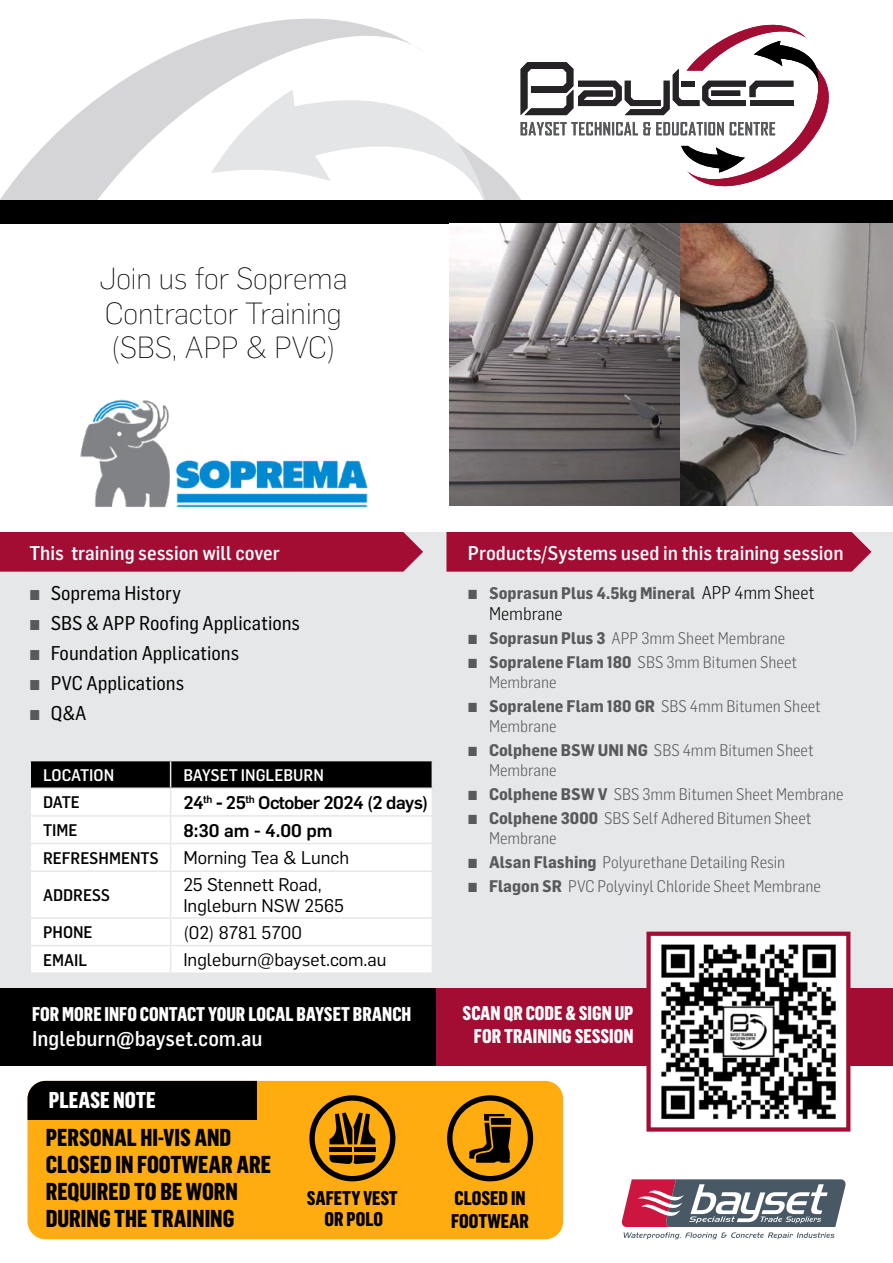
<style>
.page{position:relative;width:893px;height:1263px;background:#fff}
.page>*{position:absolute;margin:0;border:0;box-sizing:border-box;transform-origin:0 0}
.t1{font:200 30px/34.5px "Flama";color:#000}
.t2{font:800 24px/27px "Flama Cond";color:#000}
.t3{font:800 22.5px "Flama Cond";color:#fff}
.t4{font:500 21px "Flama Semicondensed";color:#fff}
.t5{font:19.5px "Flama Semicondensed Basic";color:#000}
.t6{font:800 19.5px/23.4px "Flama Cond";color:#fff;text-align:center}
.t7{font:500 19.5px "Flama Semicondensed";color:#fff}
.t8{font:800 19.5px/23.4px "Flama Cond";color:#000}
.t9{font:18px/21.6px "Flama";color:#000}
.t10{font:500 18px "Flama";letter-spacing:-.03em;color:#000}
.t11{font:300 18px "Flama Semicondensed";color:#000}
.t12{font:300 16.5px/19.8px "Flama Semicondensed";color:#58595b}
.t13{font:500 16.5px "Flama Semicondensed";color:#000}
.t14{font:700 16.5px "Flama Semicondensed";color:#58595b}
.t15{font:500 16.5px "Flama Semicondensed";color:#fff}
.s1{font-size:18px;color:#58595b}
.s2{font-weight:300}
.s3{font-weight:300;font-size:18px;color:#000}
.s4{font-weight:700}
.s5{font-weight:600}
</style>
<div class="page">
<div style="left:28px;top:1081px;width:535px;height:158px;background:#ffac11;border-radius:18px"></div>
<div style="left:28px;top:1081px;width:229px;height:39px;background:#000"></div>
<div style="left:339px;top:982px;width:554px;height:83px;background:#a30c33"></div>
<div style="left:0;top:982px;width:436px;height:83px;background:#000"></div>
<svg style="left:621px;top:1179px;width:225px;height:60px"></svg>
<svg style="left:309px;top:1095px;width:86px;height:86px"></svg>
<div style="left:354px;top:1147px;width:21px;height:5px;background:#000"></div>
<svg style="left:447px;top:1095px;width:86px;height:86px"></svg>
<div style="left:0;top:532px;width:893px;height:456px;background:#e6e7e8"></div>
<div style="left:446px;top:532px;width:425px;height:40px;background:#a30c33"></div>
<div style="left:0;top:532px;width:423px;height:40px;background:#a30c33"></div>
<img style="left:80px;top:399px;width:288px;height:109px">
<div style="left:0;top:202px;width:893px;height:21px;background:#000"></div>
<div style="left:31px;top:872px;width:401px;height:100px;background:#fff"></div>
<svg style="left:30px;top:761px;width:403px;height:109px;background:#c1c1c1"></svg>
<hr style="left:170px;top:872px;width:1px;height:45px;background:#e6e7e8">
<hr style="left:30px;top:917px;width:141px;height:2px;background:#e6e7e8">
<hr style="left:171px;top:917px;width:262px;height:2px;background:#e6e7e8">
<hr style="left:30px;top:945px;width:141px;height:1px;background:#e6e7e8">
<hr style="left:171px;top:945px;width:262px;height:1px;background:#e6e7e8">
<svg style="left:170px;top:919px;width:1px;height:53px"></svg>
<svg style="left:644px;top:931px;width:209px;height:201px"></svg>
<svg style="left:0;top:98px;width:98px;height:102px;fill:#d5d5d7"></svg>
<svg style="left:98px;top:18px;width:731px;height:182px"></svg>
<div style="left:0;top:200px;width:893px;height:22px;background:#000"></div>
<img style="left:449px;top:223px;width:444px;height:282px">
<h1 class="t1" style="left:99px;top:260px;width:249px">Join us for Soprema<br>Contractor Training (SBS, APP &amp; PVC)</h1>
<p class="t7" style="left:30px;top:540px;width:252px">This training session will cover</p>
<p class="t7" style="left:468px;top:540px;width:377px">Products/Systems used in this training session</p>
<p class="t5" style="left:30px;top:580px;width:153px"><span class="s1">▪</span> Soprema History</p>
<p class="t5" style="left:30px;top:610px;width:272px"><span class="s1">▪</span> SBS &amp; APP Roofing Applications</p>
<p class="t5" style="left:30px;top:640px;width:211px"><span class="s1">▪</span> Foundation Applications</p>
<p class="t5" style="left:30px;top:671px;width:156px"><span class="s1">▪</span> PVC Applications</p>
<p class="t5" style="left:30px;top:701px;width:58px"><span class="s1">▪</span> Q&amp;A</p>
<p class="t14" style="left:468px;top:582px;width:348px"><span class="s2">▪</span> Soprasun Plus 4.5kg Mineral <span class="s3">APP 4mm Sheet</span></p>
<p class="t11" style="left:489px;top:602px;width:75px">Membrane</p>
<p class="t12" style="left:468px;top:628px;width:319px">▪ <span class="s4">Soprasun Plus 3</span> APP 3mm Sheet Membrane</p>
<p class="t12" style="left:489px;top:652px;width:310px;text-indent:-21px">▪ <span class="s4">Sopralene Flam 180</span> SBS 3mm Bitumen Sheet<br>Membrane</p>
<p class="t12" style="left:489px;top:696px;width:333px;text-indent:-21px">▪ <span class="s4">Sopralene Flam 180 GR</span> SBS 4mm Bitumen Sheet<br>Membrane</p>
<p class="t12" style="left:489px;top:740px;width:326px;text-indent:-21px">▪ <span class="s4">Colphene BSW UNI NG</span> SBS 4mm Bitumen Sheet<br>Membrane</p>
<p class="t12" style="left:468px;top:783px;width:377px">▪ <span class="s4">Colphene BSW V</span> SBS 3mm Bitumen Sheet Membrane</p>
<p class="t12" style="left:489px;top:807px;width:324px;text-indent:-21px">▪ <span class="s4">Colphene 3000</span> SBS Self Adhered Bitumen Sheet<br>Membrane</p>
<p class="t12" style="left:468px;top:851px;width:319px">▪ <span class="s4">Alsan Flashing</span> Polyurethane Detailing Resin</p>
<p class="t12" style="left:468px;top:875px;width:355px">▪ <span class="s4">Flagon SR</span> PVC Polyvinyl Chloride Sheet Membrane</p>
<p class="t15" style="left:43px;top:764px;width:73px">LOCATION</p>
<p class="t15" style="left:183px;top:764px;width:142px">BAYSET INGLEBURN</p>
<p class="t13" style="left:43px;top:792px;width:38px">DATE</p>
<p class="t10" style="left:183px;top:789px;width:246px">24<sup>th</sup> <span class="s5">-</span> 25<sup>th</sup> October 2024 (2 days)</p>
<p class="t13" style="left:43px;top:819px;width:36px">TIME</p>
<p class="t10" style="left:183px;top:817px;width:151px">8:30 am - 4.00 pm</p>
<p class="t13" style="left:43px;top:847px;width:117px">REFRESHMENTS</p>
<p class="t9" style="left:183px;top:846px;width:167px">Morning Tea &amp; Lunch</p>
<p class="t13" style="left:43px;top:884px;width:69px">ADDRESS</p>
<p class="t9" style="left:183px;top:872px;width:162px">25 Stennett Road,<br>Ingleburn NSW 2565</p>
<p class="t13" style="left:43px;top:921px;width:51px">PHONE</p>
<p class="t9" style="left:183px;top:920px;width:120px">(02) 8781 5700</p>
<p class="t13" style="left:43px;top:949px;width:46px">EMAIL</p>
<p class="t9" style="left:183px;top:948px;width:205px">Ingleburn@bayset.com.au</p>
<p class="t6" style="left:32px;top:1001px;width:381px">FOR MORE INFO CONTACT YOUR LOCAL BAYSET BRANCH</p>
<p class="t4" style="left:32px;top:1025px;width:232px">Ingleburn@bayset.com.au</p>
<p class="t6" style="left:463px;top:1000px;width:172px">SCAN QR CODE &amp; SIGN UP<br>FOR TRAINING SESSION</p>
<h3 class="t3" style="left:49px;top:1083px;width:109px">PLEASE NOTE</h3>
<h2 class="t2" style="left:46px;top:1123px;width:227px">PERSONAL HI-VIS AND<br>CLOSED IN FOOTWEAR ARE<br>REQUIRED TO BE WORN<br>DURING THE TRAINING</h2>
<p class="t8" style="left:307px;top:1186px;width:92px;line-height:21px;text-align:center">SAFETY VEST<br>OR POLO</p>
<p class="t8" style="left:451px;top:1185px;width:79px">CLOSED IN<br>FOOTWEAR</p>
</div>
